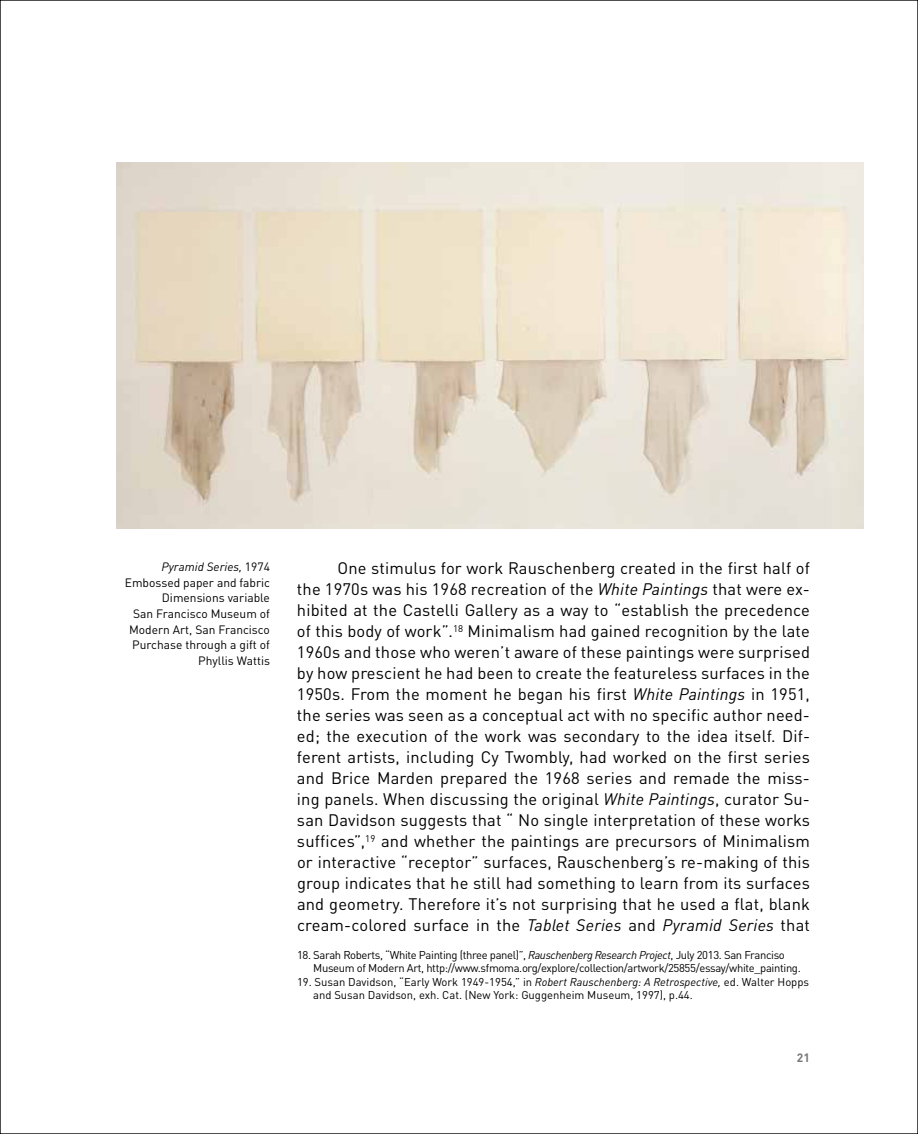
<style>
.page{position:relative;width:918px;height:1134px;background:#fff}
.page>*{position:absolute;margin:0;border:0;box-sizing:border-box;transform-origin:0 0}
.t1{font:16.5px/21px "DIN Pro";letter-spacing:.01em;color:#000;text-align:justify}
.t2{font:12px/15.8px "DIN Pro";color:#000;text-align:right}
.t3{font:700 12px "DIN Pro";color:#767878}
.t4{font:11.25px/13.5px "DIN Pro";letter-spacing:-.03em;color:#000}
.t5{font:11.25px/13.5px "DIN Pro";color:#000}
.s1{font-style:italic}
</style>
<div class="page">
<img style="left:117px;top:162px;width:747px;height:366px">
<p class="t2" style="left:125px;top:557px;width:147px"><span class="s1">Pyramid Series,</span> 1974<br>Embossed paper and fabric<br>Dimensions variable<br>San Francisco Museum of<br>Modern Art, San Francisco<br>Purchase through a gift of<br>Phyllis Wattis</p>
<p class="t1" style="left:297px;top:556px;width:515px;text-indent:41px">One stimulus for work Rauschenberg created in the first half of the 1970s was his 1968 recreation of the <span class="s1">White Paintings</span> that were ex&shy;hibited at the Castelli Gallery as a way to “establish the precedence of this body of work”.<sup>18</sup> Minimalism had gained recognition by the late 1960s and those who weren’t aware of these paintings were surprised by how prescient he had been to create the featureless surfaces in the 1950s. From the moment he began his first <span class="s1">White Paintings</span> in 1951, the series was seen as a conceptual act with no specific author need&shy;ed; the execution of the work was secondary to the idea itself. Dif&shy;ferent artists, including Cy Twombly, had worked on the first series and Brice Marden prepared the 1968 series and remade the miss&shy;ing panels. When discussing the original <span class="s1">White Paintings</span>, curator Su&shy;san Davidson suggests that “ No single interpretation of these works suffices”,<sup>19</sup> and whether the paintings are precursors of Minimalism or interactive “receptor” surfaces, Rauschenberg’s re-making of this group indicates that he still had something to learn from its surfaces and geometry. Therefore it’s not surprising that he used a flat, blank cream-colored surface in the <span class="s1">Tablet Series</span> and <span class="s1">Pyramid Series</span> that</p>
<p class="t4" style="left:313px;top:947px;width:489px;text-indent:-16px">18. Sarah Roberts, “White Painting (three panel)”, <span class="s1">Rauschenberg Research Project</span>, July 2013. San Franciso<br>Museum of Modern Art, http://www.sfmoma.org/explore/collection/artwork/25855/essay/white_painting.</p>
<p class="t5" style="left:313px;top:974px;width:497px;text-indent:-16px">19. Susan Davidson, “Early Work 1949-1954,” in <span class="s1">Robert Rauschenberg: A Retrospective,</span> ed. Walter Hopps and Susan Davidson, exh. Cat. (New York: Guggenheim Museum, 1997), p.44.</p>
<p class="t3" style="left:797px;top:1048px;width:15px">21</p>
</div>
